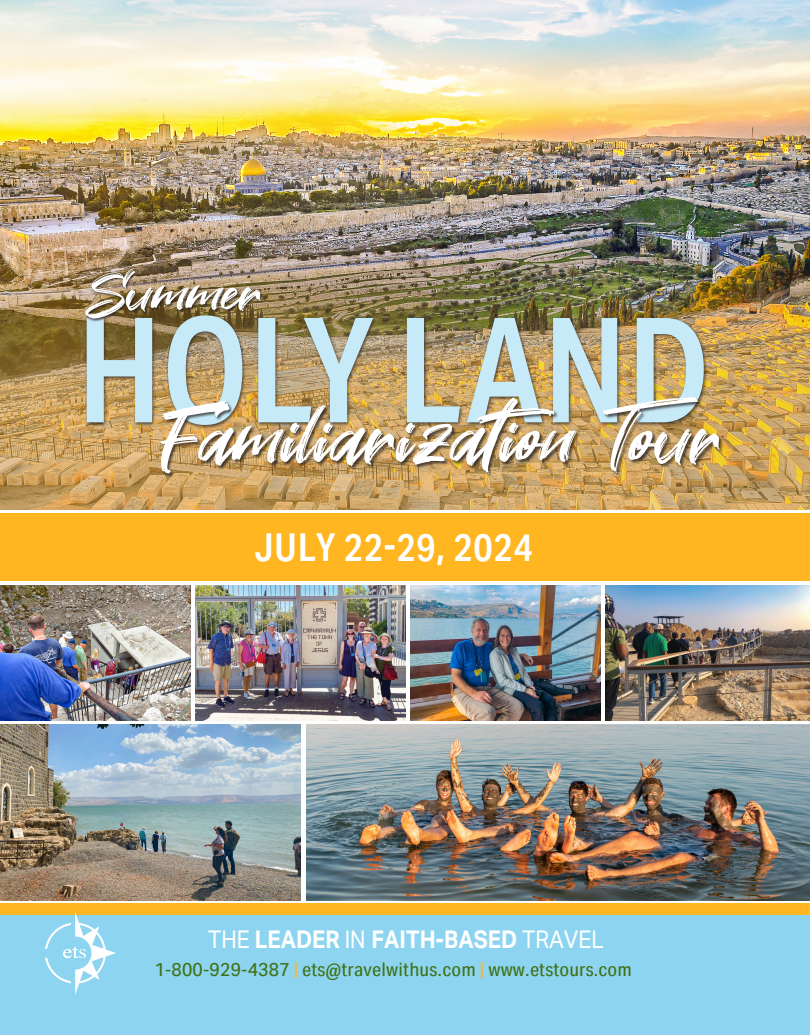
<style>
.page{position:relative;width:810px;height:1035px;background:#fff}
.page>*{position:absolute;margin:0;border:0;box-sizing:border-box;transform-origin:0 0}
.t1{font:600 146.12px "Aktiv Grotesk Cd";color:#c6eaf8;scale:.95 1}
.t2{font:90px "Great Sejagad";color:#fff}
.t3{font:60px "Great Sejagad";color:#fff;scale:1.1 1}
.t4{font:600 38.5px "Aktiv Grotesk Cd";letter-spacing:.02em;color:#fff}
.t5{font:700 24.38px "Aktiv Grotesk";color:#fff;scale:.9 1}
.t6{font:18.75px "Aktiv Grotesk Cd";letter-spacing:.01em;color:#407116;scale:1.1 1}
.s1{font-weight:400}
.s2{color:#ffb620}
</style>
<div class="page">
<div style="left:0;top:514px;width:810px;height:67px;background:#ffb620"></div>
<img style="left:0;top:0;width:810px;height:232px">
<img style="left:0;top:232px;width:810px;height:278px">
<div style="left:0;top:903px;width:810px;height:132px;background:#8dd4f0"></div>
<div style="left:1px;top:903px;width:808px;height:12px;background:#ffb620"></div>
<div style="left:85px;top:314px;width:623px;height:116px;background:#231f20;opacity:.75"></div>
<div style="left:85px;top:269px;width:179px;height:53px;background:#231f20;opacity:.75"></div>
<div style="left:159px;top:397px;width:566px;height:81px;background:#231f20;opacity:.75"></div>
<img style="left:196px;top:585px;width:209px;height:135px">
<img style="left:606px;top:585px;width:204px;height:135px">
<img style="left:0;top:585px;width:191px;height:135px">
<img style="left:410px;top:585px;width:191px;height:135px">
<img style="left:0;top:725px;width:301px;height:175px">
<img style="left:306px;top:725px;width:504px;height:175px">
<svg style="left:45px;top:912px;width:71px;height:83px"></svg>
<h3 class="t3" style="left:86px;top:259px;width:163px">Summer</h3>
<h1 class="t1" style="left:77px;top:286px;width:668px">HOLY LAND</h1>
<h2 class="t2" style="left:160px;top:387px;width:565px">Familiarization Tour</h2>
<h3 class="t4" style="left:255px;top:525px;width:279px">JULY 22-29, 2024</h3>
<h3 class="t5" style="left:208px;top:925px;width:441px"><span class="s1">THE</span> LEADER <span class="s1">IN</span> FAITH-BASED <span class="s1">TRAVEL</span></h3>
<p class="t6" style="left:155px;top:958px;width:435px">1-800-929-4387 <span class="s2">|</span> ets@travelwithus.com <span class="s2">|</span> www.etstours.com</p>
</div>
